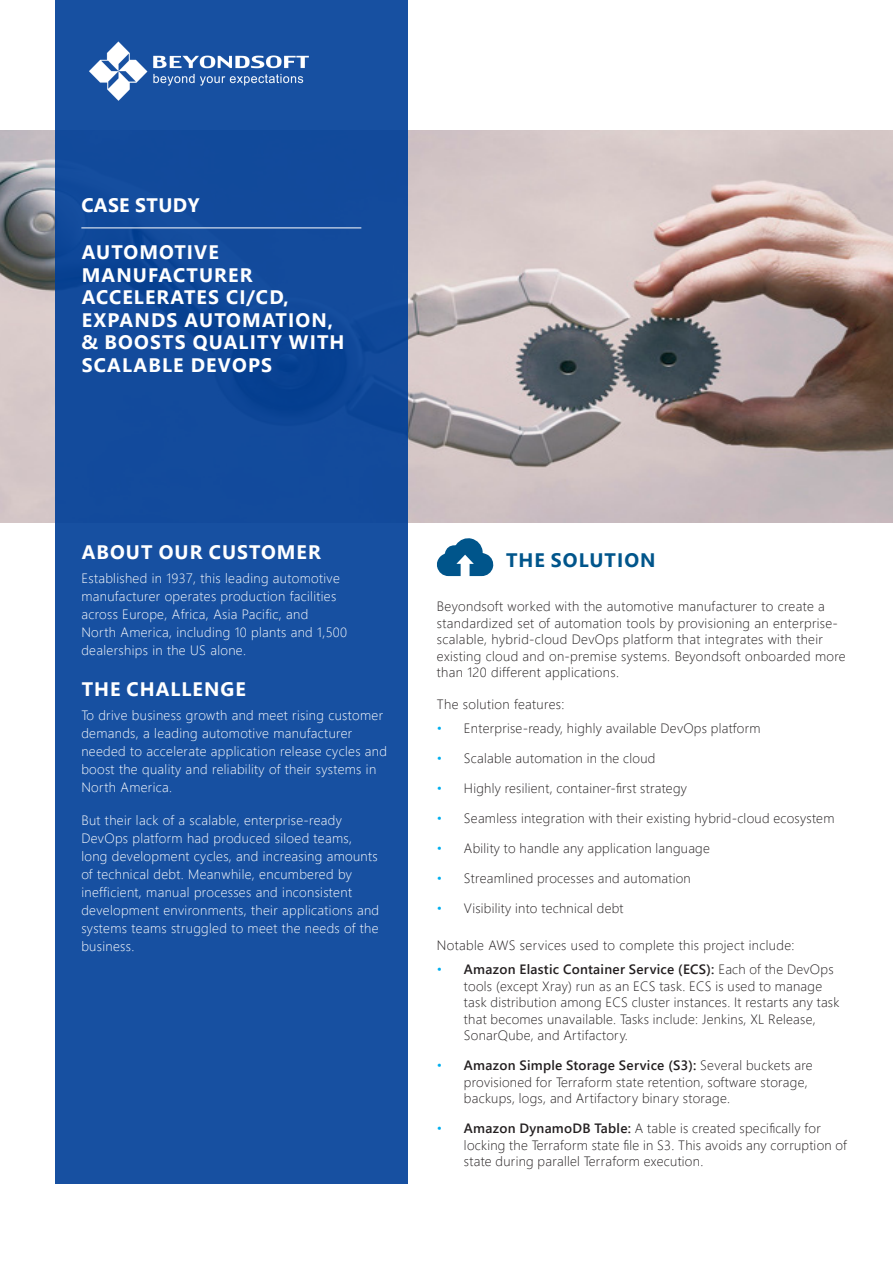
<style>
.page{position:relative;width:893px;height:1263px;background:#fff}
.page>*{position:absolute;margin:0;border:0;box-sizing:border-box;transform-origin:0 0}
.Paragraph_Style_1{font:700 19.5px/22.5px "Segoe UI";letter-spacing:.06em;color:#fff}
.t1{font:700 19.5px "Segoe UI";letter-spacing:.055em;color:#00558b}
.Paragraph_Style_1-2{font:700 19.5px "Segoe UI";letter-spacing:.02em;color:#fff}
.t2{font:300 13.5px/16.5px "Segoe UI";letter-spacing:.02em;color:#231f20}
.t3{font:300 13.5px/18px "Segoe UI";letter-spacing:.025em;color:#fff}
.s1{color:#00aeef}
.s2{font-weight:600}
</style>
<div class="page">
<img style="left:0;top:131px;width:893px;height:391px">
<div style="left:55px;top:0;width:352px;height:1184px;background:#1750a1"></div>
<hr style="left:81px;top:227px;width:280px;height:1px;background:#fff">
<img style="left:89px;top:41px;width:220px;height:60px">
<svg style="left:437px;top:538px;width:57px;height:38px"></svg>
<p class="Paragraph_Style_1-2" style="left:81px;top:187px;width:120px">CASE STUDY</p>
<p class="Paragraph_Style_1" style="left:81px;top:239px;width:265px">AUTOMOTIVE<br>MANUFACTURER<br>ACCELERATES CI/CD,<br>EXPANDS AUTOMATION, &amp; BOOSTS QUALITY WITH<br>SCALABLE DEVOPS</p>
<p class="Paragraph_Style_1" style="left:82px;top:540px;width:241px">ABOUT OUR CUSTOMER</p>
<p class="t3" style="left:81px;top:568px;width:267px">Established in 1937, this leading automotive manufacturer operates production facilities across Europe, Africa, Asia Pacific, and<br>North America, including 10 plants and 1,500 dealerships in the US alone.</p>
<p class="Paragraph_Style_1" style="left:82px;top:677px;width:166px">THE CHALLENGE</p>
<p class="t3" style="left:81px;top:705px;width:307px">To drive business growth and meet rising customer demands, a leading automotive manufacturer needed to accelerate application release cycles and boost the quality and reliability of their systems in North America.</p>
<p class="t3" style="left:81px;top:810px;width:299px">But their lack of a scalable, enterprise-ready DevOps platform had produced siloed teams, long development cycles, and increasing amounts of technical debt. Meanwhile, encumbered by inefficient, manual processes and inconsistent development environments, their applications and systems teams struggled to meet the needs of the business.</p>
<p class="t1" style="left:506px;top:541px;width:151px">THE SOLUTION</p>
<p class="t2" style="left:437px;top:597px;width:410px">Beyondsoft worked with the automotive manufacturer to create a standardized set of automation tools by provisioning an enterprise&shy;scalable, hybrid-cloud DevOps platform that integrates with their existing cloud and on-premise systems. Beyondsoft onboarded more than 120 different applications.</p>
<p class="t2" style="left:437px;top:694px;width:129px">The solution features:</p>
<p class="t2" style="left:437px;top:718px;width:325px"><span class="s1">•</span> Enterprise-ready, highly available DevOps platform</p>
<p class="t2" style="left:437px;top:748px;width:220px"><span class="s1">•</span> Scalable automation in the cloud</p>
<p class="t2" style="left:437px;top:778px;width:251px"><span class="s1">•</span> Highly resilient, container-first strategy</p>
<p class="t2" style="left:437px;top:808px;width:399px"><span class="s1">•</span> Seamless integration with their existing hybrid-cloud ecosystem</p>
<p class="t2" style="left:437px;top:838px;width:274px"><span class="s1">•</span> Ability to handle any application language</p>
<p class="t2" style="left:437px;top:868px;width:255px"><span class="s1">•</span> Streamlined processes and automation</p>
<p class="t2" style="left:437px;top:898px;width:188px"><span class="s1">•</span> Visibility into technical debt</p>
<p class="t2" style="left:437px;top:936px;width:359px">Notable AWS services used to complete this project include:</p>
<p class="t2" style="left:464px;top:960px;width:377px;text-indent:-27px"><span class="s1">•</span> <span class="s2">Amazon Elastic Container Service (ECS):</span> Each of the DevOps tools (except Xray) run as an ECS task. ECS is used to manage task distribution among ECS cluster instances. It restarts any task that becomes unavailable. Tasks include: Jenkins, XL Release, SonarQube, and Artifactory.</p>
<p class="t2" style="left:464px;top:1056px;width:350px;text-indent:-27px"><span class="s1">•</span> <span class="s2">Amazon Simple Storage Service (S3):</span> Several buckets are provisioned for Terraform state retention, software storage, backups, logs, and Artifactory binary storage.</p>
<p class="t2" style="left:464px;top:1119px;width:384px;text-indent:-27px"><span class="s1">•</span> <span class="s2">Amazon DynamoDB Table:</span> A table is created specifically for locking the Terraform state file in S3. This avoids any corruption of state during parallel Terraform execution.</p>
</div>
